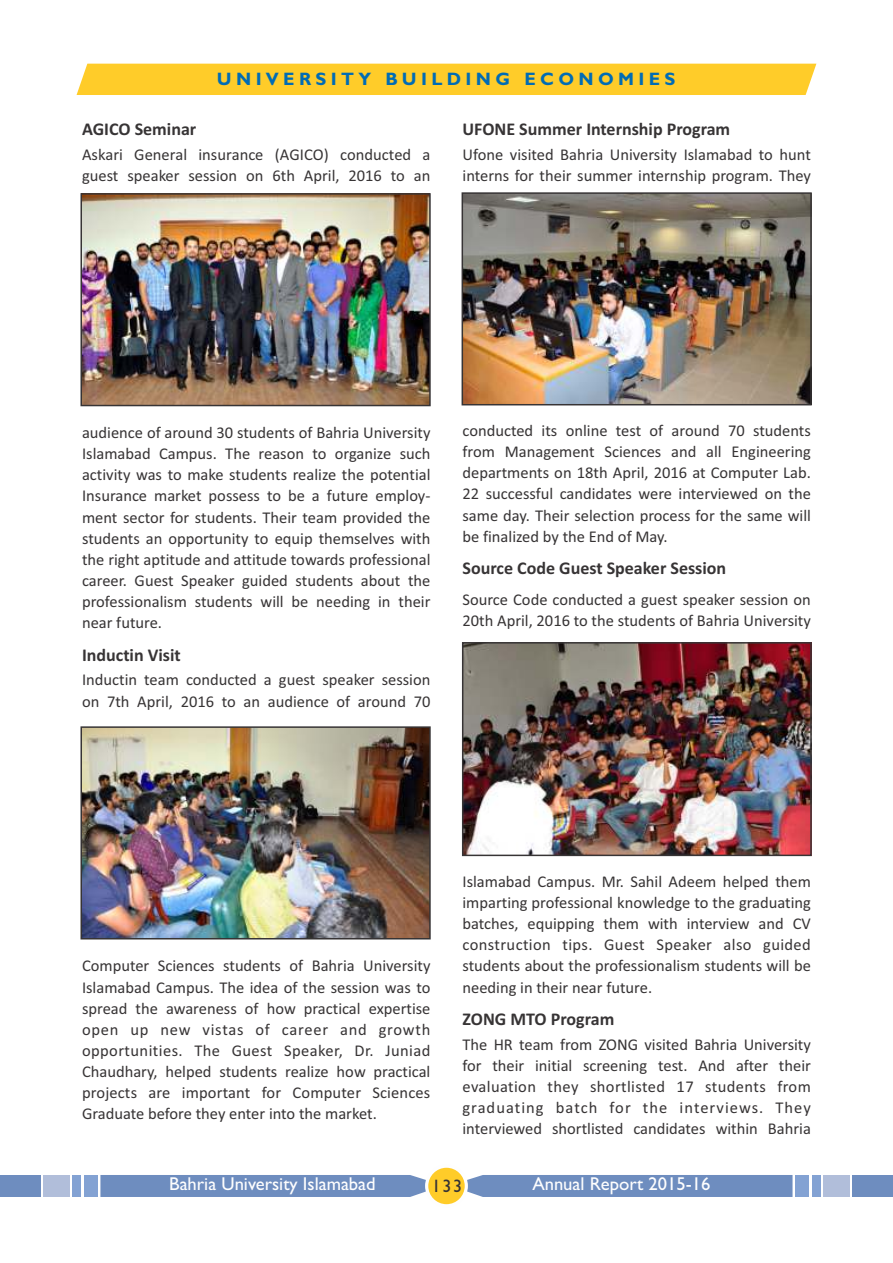
<style>
.page{position:relative;width:893px;height:1263px;background:#fff}
.page>*{position:absolute;margin:0;border:0;box-sizing:border-box;transform-origin:0 0}
.t1{font:18.6px "Gill Sans";color:#fefefe}
.t2{font:700 18px "Calibri";color:#373435}
.t3{font:700 18px "Gill Sans";letter-spacing:.24em;color:#006cb5}
.t4{font:18px "Gill Sans";color:#373435}
.t5{font:16.5px/21.1px "Calibri";color:#373435;text-align:justify}
</style>
<div class="page">
<div style="left:467px;top:1175px;width:325px;height:22px;background:#6e8dbf"></div>
<div style="left:853px;top:1175px;width:40px;height:22px;background:#6e8dbf"></div>
<div style="left:823px;top:1175px;width:27px;height:22px;background:#b1beda"></div>
<div style="left:812px;top:1175px;width:8px;height:22px;background:#83a2d3"></div>
<div style="left:795px;top:1175px;width:14px;height:22px;background:#83a2d3"></div>
<div style="left:100px;top:1175px;width:326px;height:22px;background:#6e8dbf"></div>
<div style="left:425px;top:1164px;width:43px;height:43px;background:#fefefe;border-radius:50%"></div>
<div style="left:428px;top:1168px;width:37px;height:36px;background:#ffcc29;border-radius:50%"></div>
<div style="left:0;top:1175px;width:40px;height:22px;background:#6e8dbf"></div>
<div style="left:43px;top:1175px;width:27px;height:22px;background:#b1beda"></div>
<div style="left:73px;top:1175px;width:8px;height:22px;background:#83a2d3"></div>
<div style="left:84px;top:1175px;width:14px;height:22px;background:#83a2d3"></div>
<div style="left:77px;top:64px;width:739px;height:31px;background:#ffcc29"></div>
<img style="left:83px;top:196px;width:345px;height:207px">
<div style="left:80px;top:193px;width:351px;height:213px;border:2px solid #373435"></div>
<img style="left:83px;top:729px;width:345px;height:207px">
<div style="left:80px;top:726px;width:351px;height:213px;border:2px solid #373435"></div>
<img style="left:465px;top:195px;width:344px;height:207px">
<div style="left:462px;top:192px;width:350px;height:213px;border:2px solid #373435"></div>
<img style="left:465px;top:645px;width:344px;height:208px">
<div style="left:462px;top:642px;width:350px;height:214px;border:2px solid #373435"></div>
<p class="t3" style="left:217px;top:73px;width:460px">UNIVERSITY BUILDING ECONOMIES</p>
<p class="t2" style="left:82px;top:122px;width:116px">AGICO Seminar</p>
<p class="t5" style="left:82px;top:145px;width:350px">Askari General insurance (AGICO) conducted a guest speaker session on 6th April, 2016 to an</p>
<p class="t2" style="left:463px;top:122px;width:269px">UFONE Summer Internship Program</p>
<p class="t5" style="left:463px;top:145px;width:350px">Ufone visited Bahria University Islamabad to hunt interns for their summer internship program. They</p>
<p class="t5" style="left:82px;top:423px;width:350px">audience of around 30 students of Bahria University Islamabad Campus. The reason to organize such activity was to make students realize the potential Insurance market possess to be a future employ&shy;ment sector for students. Their team provided the students an opportunity to equip themselves with the right aptitude and attitude towards professional career. Guest Speaker guided students about the professionalism students will be needing in their near future.</p>
<p class="t2" style="left:82px;top:647px;width:100px">Inductin Visit</p>
<p class="t5" style="left:82px;top:671px;width:350px">Inductin team conducted a guest speaker session on 7th April, 2016 to an audience of around 70</p>
<p class="t5" style="left:462px;top:421px;width:350px">conducted its online test of around 70 students from Management Sciences and all Engineering departments on 18th April, 2016 at Computer Lab.<br>22 successful candidates were interviewed on the same day. Their selection process for the same will be finalized by the End of May.</p>
<p class="t2" style="left:462px;top:561px;width:265px">Source Code Guest Speaker Session</p>
<p class="t5" style="left:462px;top:590px;width:350px">Source Code conducted a guest speaker session on<br>20th April, 2016 to the students of Bahria University</p>
<p class="t5" style="left:82px;top:957px;width:350px">Computer Sciences students of Bahria University Islamabad Campus. The idea of the session was to spread the awareness of how practical expertise open up new vistas of career and growth opportunities. The Guest Speaker, Dr. Juniad Chaudhary, helped students realize how practical projects are important for Computer Sciences Graduate before they enter into the market.</p>
<p class="t5" style="left:462px;top:872px;width:350px">Islamabad Campus. Mr. Sahil Adeem helped them imparting professional knowledge to the graduating batches, equipping them with interview and CV construction tips. Guest Speaker also guided students about the professionalism students will be needing in their near future.</p>
<p class="t2" style="left:462px;top:1011px;width:153px">ZONG MTO Program</p>
<p class="t5" style="left:462px;top:1035px;width:350px">The HR team from ZONG visited Bahria University for their initial screening test. And after their evaluation they shortlisted 17 students from graduating batch for the interviews. They interviewed shortlisted candidates within Bahria</p>
<p class="t1" style="left:169px;top:1177px;width:208px">Bahria University Islamabad</p>
<p class="t1" style="left:532px;top:1177px;width:179px">Annual Report 2015-16</p>
<p class="t4" style="left:432px;top:1179px;width:32px">133</p>
</div>
